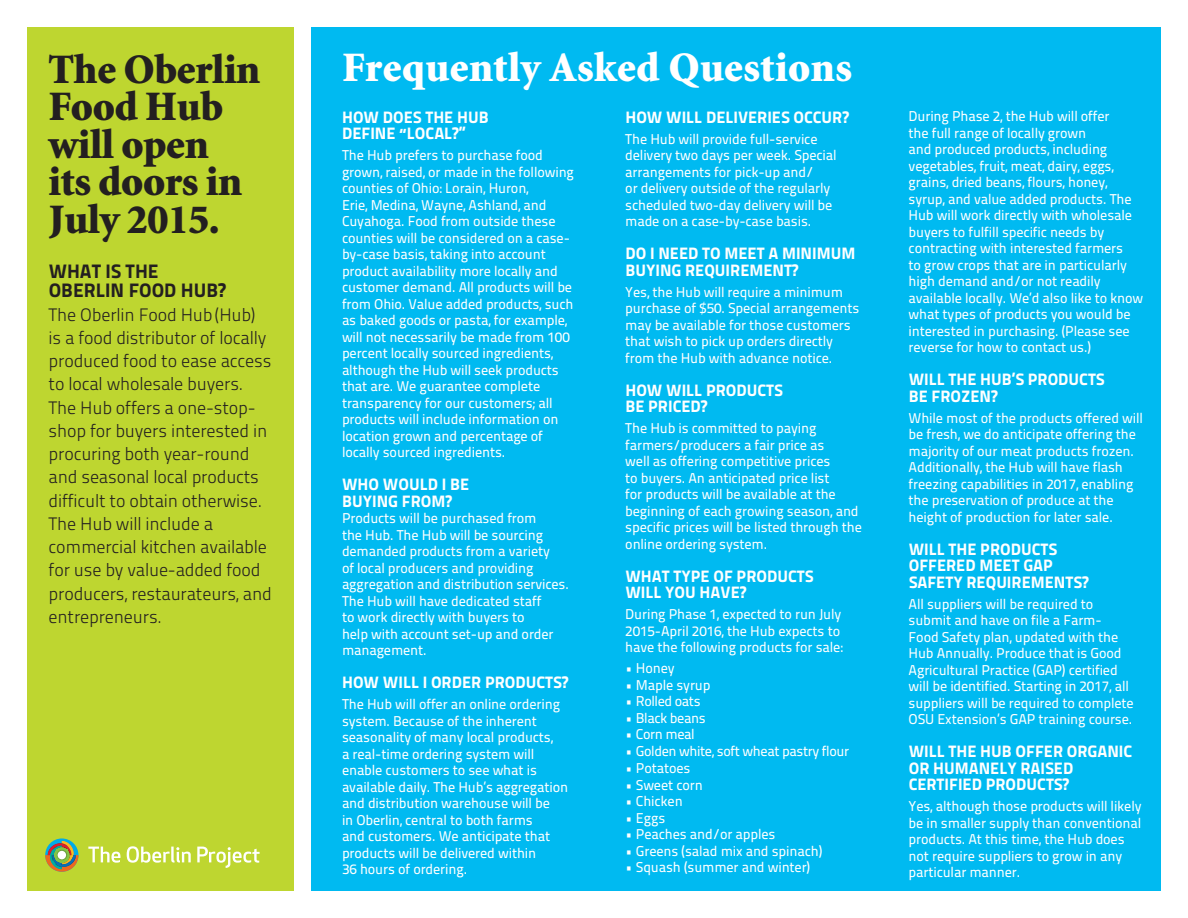
<style>
.page{position:relative;width:1188px;height:918px;background:#fff}
.page>*{position:absolute;margin:0;border:0;box-sizing:border-box;transform-origin:0 0}
.t1{font:900 42px/37.5px "Minion";letter-spacing:-.01em;color:#231f20}
.t2{font:900 42px "Minion";letter-spacing:.01em;color:#fff}
.t3{font:19.5px/19.5px "Titillium Maps 26 L 999 wt";color:#231f20}
.t4{font:18px/23.2px "Titillium Maps 26 L 250 wt";letter-spacing:-.01em;color:#231f20}
.t5{font:16.5px/16.5px "Titillium Maps 26 L 999 wt";color:#fff}
.t6{font:14.25px/16.5px "Titillium Maps 26 L 500 wt";letter-spacing:-.01em;color:#fff}
.t7{font:14.25px "Titillium Maps 26 L 500 wt";letter-spacing:-.03em;color:#fff}
</style>
<div class="page">
<div style="left:311px;top:27px;width:850px;height:864px;background:#00baf1"></div>
<div style="left:27px;top:27px;width:266px;height:864px;background:#bed630"></div>
<svg style="left:88px;top:847px;width:32px;height:16px"></svg>
<svg style="left:127px;top:846px;width:64px;height:17px"></svg>
<svg style="left:197px;top:847px;width:63px;height:21px"></svg>
<svg style="left:45px;top:838px;width:33px;height:34px"></svg>
<div style="left:58px;top:851px;width:8px;height:8px;background:#fff;border-radius:50%"></div>
<p class="t1" style="left:49px;top:52px;width:213px">The Oberlin<br>Food Hub will open its doors in<br>July 2015.</p>
<p class="t3" style="left:49px;top:260px;width:178px">WHAT IS THE<br>OBERLIN FOOD HUB?</p>
<p class="t4" style="left:49px;top:302px;width:225px">The Oberlin Food Hub (Hub) is a food distributor of locally produced food to ease access to local wholesale buyers.<br>The Hub offers a one-stop&shy;shop for buyers interested in procuring both year-round and seasonal local products difficult to obtain otherwise.<br>The Hub will include a commercial kitchen available for use by value-added food producers, restaurateurs, and entrepreneurs.</p>
<p class="t2" style="left:342px;top:47px;width:512px">Frequently Asked Questions</p>
<p class="t5" style="left:625px;top:108px;width:225px">HOW WILL DELIVERIES OCCUR?</p>
<p class="t6" style="left:625px;top:130px;width:213px">The Hub will provide full-service delivery two days per week. Special arrangements for pick-up and/<br>or delivery outside of the regularly scheduled two-day delivery will be made on a case-by-case basis.</p>
<p class="t5" style="left:625px;top:244px;width:232px">DO I NEED TO MEET A MINIMUM<br>BUYING REQUIREMENT?</p>
<p class="t6" style="left:625px;top:283px;width:236px">Yes, the Hub will require a minimum purchase of $50. Special arrangements may be available for those customers that wish to pick up orders directly from the Hub with advance notice.</p>
<p class="t5" style="left:625px;top:381px;width:159px">HOW WILL PRODUCTS<br>BE PRICED?</p>
<p class="t6" style="left:625px;top:419px;width:238px">The Hub is committed to paying farmers/producers a fair price as<br>well as offering competitive prices<br>to buyers. An anticipated price list<br>for products will be available at the beginning of each growing season, and specific prices will be listed through the online ordering system.</p>
<p class="t5" style="left:625px;top:567px;width:190px">WHAT TYPE OF PRODUCTS<br>WILL YOU HAVE?</p>
<p class="t6" style="left:625px;top:605px;width:219px">During Phase 1, expected to run July<br>2015-April 2016, the Hub expects to have the following products for sale:</p>
<p class="t6" style="left:625px;top:659px;width:51px">• Honey</p>
<p class="t6" style="left:625px;top:676px;width:87px">• Maple syrup</p>
<p class="t7" style="left:625px;top:691px;width:77px">• Rolled oats</p>
<p class="t7" style="left:625px;top:707px;width:82px">• Black beans</p>
<p class="t7" style="left:625px;top:724px;width:71px">• Corn meal</p>
<p class="t7" style="left:625px;top:740px;width:225px">• Golden white, soft wheat pastry flour</p>
<p class="t6" style="left:625px;top:759px;width:67px">• Potatoes</p>
<p class="t6" style="left:625px;top:776px;width:79px">• Sweet corn</p>
<p class="t6" style="left:625px;top:792px;width:59px">• Chicken</p>
<p class="t6" style="left:625px;top:809px;width:42px">• Eggs</p>
<p class="t6" style="left:625px;top:825px;width:152px">• Peaches and/or apples</p>
<p class="t6" style="left:625px;top:842px;width:199px">• Greens (salad mix and spinach)</p>
<p class="t6" style="left:625px;top:858px;width:187px">• Squash (summer and winter)</p>
<p class="t5" style="left:342px;top:108px;width:148px">HOW DOES THE HUB<br>DEFINE “LOCAL?”</p>
<p class="t6" style="left:342px;top:146px;width:234px">The Hub prefers to purchase food grown, raised, or made in the following counties of Ohio: Lorain, Huron,<br>Erie, Medina, Wayne, Ashland, and Cuyahoga. Food from outside these counties will be considered on a case&shy;by-case basis, taking into account product availability more locally and customer demand. All products will be from Ohio. Value added products, such as baked goods or pasta, for example, will not necessarily be made from 100 percent locally sourced ingredients, although the Hub will seek products that are. We guarantee complete transparency for our customers; all products will include information on location grown and percentage of locally sourced ingredients.</p>
<p class="t5" style="left:342px;top:475px;width:129px">WHO WOULD I BE<br>BUYING FROM?</p>
<p class="t6" style="left:342px;top:509px;width:228px">Products will be purchased from<br>the Hub. The Hub will be sourcing demanded products from a variety<br>of local producers and providing aggregation and distribution services.<br>The Hub will have dedicated staff<br>to work directly with buyers to<br>help with account set-up and order management.</p>
<p class="t5" style="left:342px;top:673px;width:228px">HOW WILL I ORDER PRODUCTS?</p>
<p class="t6" style="left:342px;top:695px;width:228px">The Hub will offer an online ordering system. Because of the inherent seasonality of many local products,<br>a real-time ordering system will enable customers to see what is available daily. The Hub’s aggregation and distribution warehouse will be<br>in Oberlin, central to both farms<br>and customers. We anticipate that products will be delivered within<br>36 hours of ordering.</p>
<p class="t6" style="left:909px;top:107px;width:236px">During Phase 2, the Hub will offer<br>the full range of locally grown<br>and produced products, including vegetables, fruit, meat, dairy, eggs, grains, dried beans, flours, honey, syrup, and value added products. The Hub will work directly with wholesale buyers to fulfill specific needs by contracting with interested farmers<br>to grow crops that are in particularly high demand and/or not readily available locally. We’d also like to know what types of products you would be interested in purchasing. (Please see reverse for how to contact us.)</p>
<p class="t5" style="left:909px;top:370px;width:197px">WILL THE HUB’S PRODUCTS<br>BE FROZEN?</p>
<p class="t6" style="left:909px;top:409px;width:236px">While most of the products offered will be fresh, we do anticipate offering the majority of our meat products frozen.<br>Additionally, the Hub will have flash freezing capabilities in 2017, enabling the preservation of produce at the height of production for later sale.</p>
<p class="t5" style="left:909px;top:540px;width:181px">WILL THE PRODUCTS<br>OFFERED MEET GAP<br>SAFETY REQUIREMENTS?</p>
<p class="t6" style="left:909px;top:595px;width:227px">All suppliers will be required to submit and have on file a Farm-Food Safety plan, updated with the Hub Annually. Produce that is Good Agricultural Practice (GAP) certified will be identified. Starting in 2017, all suppliers will be required to complete OSU Extension’s GAP training course.</p>
<p class="t5" style="left:909px;top:742px;width:225px">WILL THE HUB OFFER ORGANIC<br>OR HUMANELY RAISED<br>CERTIFIED PRODUCTS?</p>
<p class="t6" style="left:909px;top:797px;width:234px">Yes, although those products will likely be in smaller supply than conventional products. At this time, the Hub does not require suppliers to grow in any particular manner.</p>
</div>
